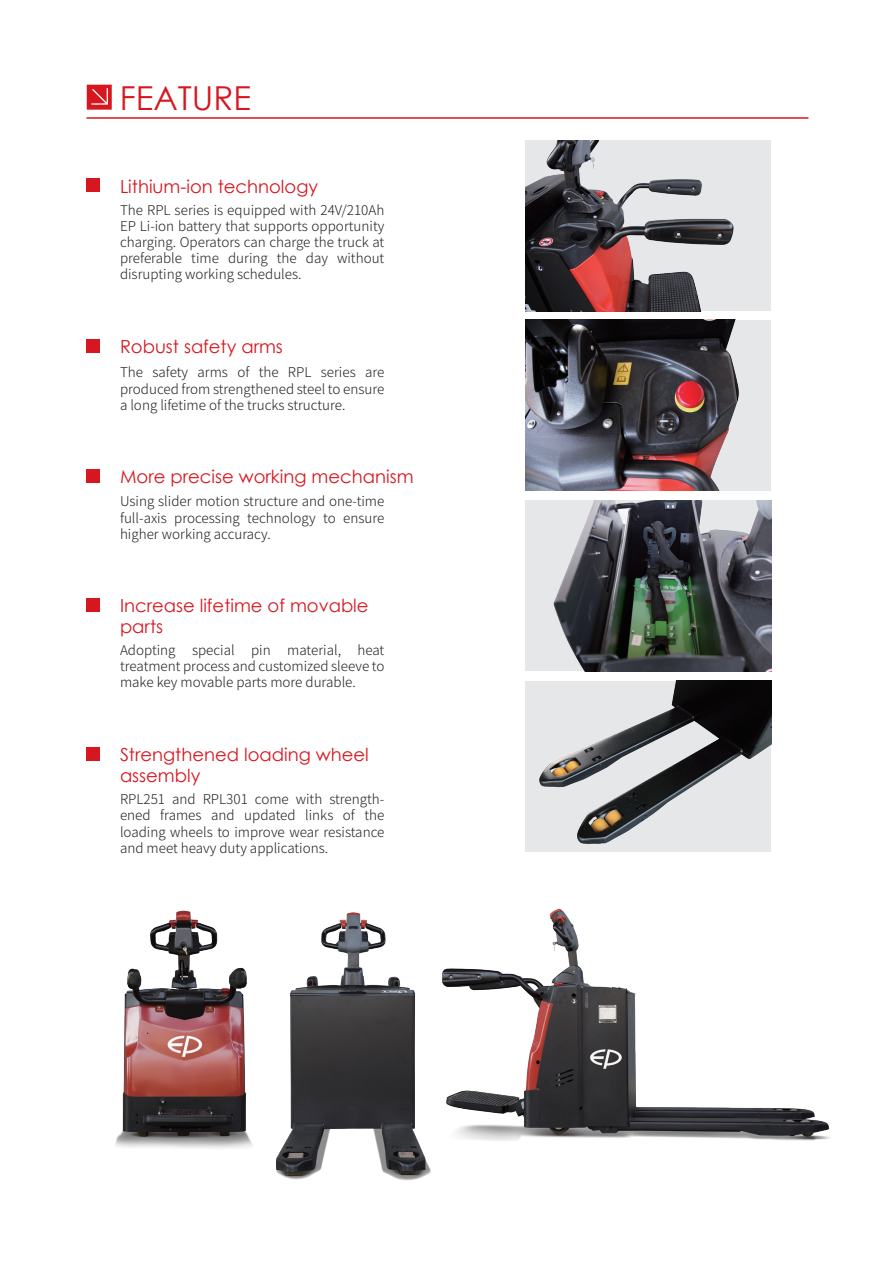
<style>
.page{position:relative;width:893px;height:1263px;background:#fff}
.page>*{position:absolute;margin:0;border:0;box-sizing:border-box;transform-origin:0 0}
.t1{font:33px "Century Gothic";color:#d7171f}
.t2{font:18px/21.6px "Century Gothic";color:#d7171f}
.t3{font:300 13.5px/16.2px "Source Han Sans CN";color:#231f20;text-align:justify}
</style>
<div class="page">
<div style="left:86px;top:178px;width:14px;height:14px;background:#d7171f"></div>
<div style="left:86px;top:339px;width:14px;height:14px;background:#d7171f"></div>
<div style="left:86px;top:469px;width:14px;height:14px;background:#d7171f"></div>
<div style="left:86px;top:598px;width:14px;height:14px;background:#d7171f"></div>
<div style="left:86px;top:747px;width:14px;height:13px;background:#d7171f"></div>
<hr style="left:86px;top:117px;width:722px;height:2px;background:#d7171f">
<svg style="left:87px;top:85px;width:25px;height:25px"></svg>
<div style="left:525px;top:140px;width:246px;height:171px;background:#e6e7e9"></div>
<img style="left:525px;top:681px;width:246px;height:161px">
<img style="left:489px;top:842px;width:341px;height:299px">
<img style="left:317px;top:912px;width:172px;height:268px">
<img style="left:115px;top:910px;width:202px;height:270px">
<img style="left:525px;top:500px;width:246px;height:171px">
<img style="left:525px;top:140px;width:209px;height:171px">
<img style="left:525px;top:320px;width:246px;height:171px">
<h1 class="t1" style="left:120px;top:75px;width:133px">FEATURE</h1>
<h2 class="t2" style="left:120px;top:175px;width:200px">Lithium-ion technology</h2>
<p class="t3" style="left:120px;top:202px;width:266px">The RPL series is equipped with 24V/210Ah EP Li-ion battery that supports opportunity charging. Operators can charge the truck at preferable time during the day without disrupting working schedules.</p>
<h2 class="t2" style="left:120px;top:335px;width:164px">Robust safety arms</h2>
<p class="t3" style="left:120px;top:365px;width:266px">The safety arms of the RPL series are produced from strengthened steel to ensure a long lifetime of the trucks structure.</p>
<h2 class="t2" style="left:120px;top:465px;width:295px">More precise working mechanism</h2>
<p class="t3" style="left:120px;top:494px;width:266px">Using slider motion structure and one-time full-axis processing technology to ensure higher working accuracy.</p>
<h2 class="t2" style="left:120px;top:594px;width:250px">Increase lifetime of movable parts</h2>
<p class="t3" style="left:120px;top:642px;width:266px">Adopting special pin material, heat treatment process and customized sleeve to make key movable parts more durable.</p>
<h2 class="t2" style="left:120px;top:743px;width:250px">Strengthened loading wheel assembly</h2>
<p class="t3" style="left:120px;top:791px;width:266px">RPL251 and RPL301 come with strength&shy;ened frames and updated links of the loading wheels to improve wear resistance and meet heavy duty applications.</p>
</div>
